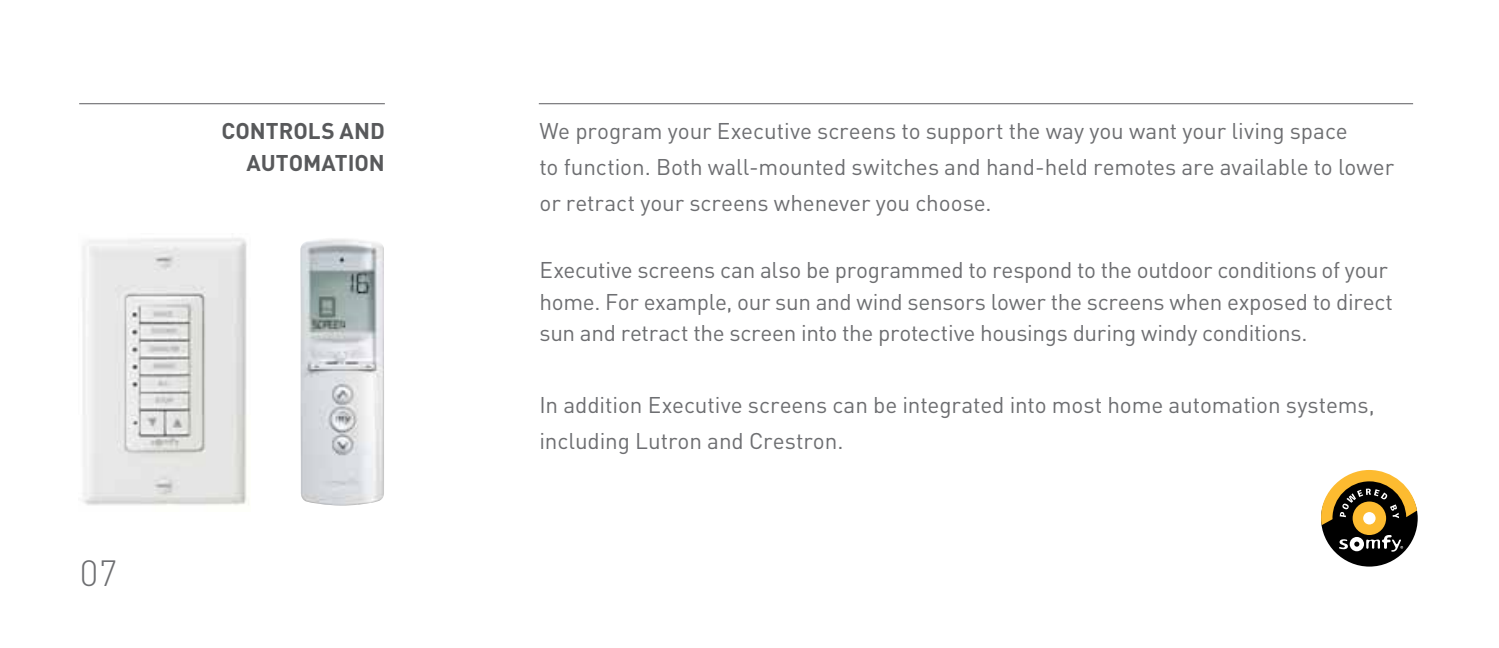
<style>
.page{position:relative;width:1499px;height:648px;background:#fff}
.page>*{position:absolute;margin:0;border:0;box-sizing:border-box;transform-origin:0 0}
.t1{font:300 36px "DIN";color:#6d6e71}
.t2{font:22.5px/36px "DIN";letter-spacing:-.005em;color:#6d6e71}
.t3{font:700 22.5px/31.5px "DIN";letter-spacing:.22em;color:#58595b}
</style>
<div class="page">
<hr style="left:539px;top:103px;width:874px;height:1px;background:#6d6e71">
<hr style="left:79px;top:103px;width:306px;height:1px;background:#6d6e71">
<img style="left:82px;top:238px;width:167px;height:268px">
<img style="left:300px;top:239px;width:84px;height:267px">
<div style="left:1321px;top:472px;width:96px;height:95px;background:#000;border-radius:50%"></div>
<svg style="left:1321px;top:470px;width:96px;height:55px"></svg>
<div style="left:1352px;top:502px;width:34px;height:33px;background:#fdbb30;border-radius:50%"></div>
<div style="left:1363px;top:512px;width:12px;height:12px;background:#fff;border-radius:50%"></div>
<svg style="left:1339px;top:535px;width:64px;height:17px"></svg>
<p class="t3" style="left:247px;top:114px;width:140px;text-indent:-25px">CONTROLS AND<br>AUT</p>
<p class="t3" style="left:289px;top:146px;width:98px">OMATION</p>
<h1 class="t1" style="left:80px;top:551px;width:39px">07</h1>
<p class="t2" style="left:539px;top:112px;width:856px">We program your Executive screens to support the way you want your living space<br>to function. Both wall-mounted switches and hand-held remotes are available to lower or retract your screens whenever you choose.</p>
<p class="t2" style="left:539px;top:254px;width:855px;line-height:31.5px">Executive screens can also be programmed to respond to the outdoor conditions of your home. For example, our sun and wind sensors lower the screens when exposed to direct sun and retract the screen into the protective housings during windy conditions.</p>
<p class="t2" style="left:539px;top:387px;width:837px">I n addition Executive screens can be integrated into most home automation systems, including Lutron and Crestron.</p>
</div>
